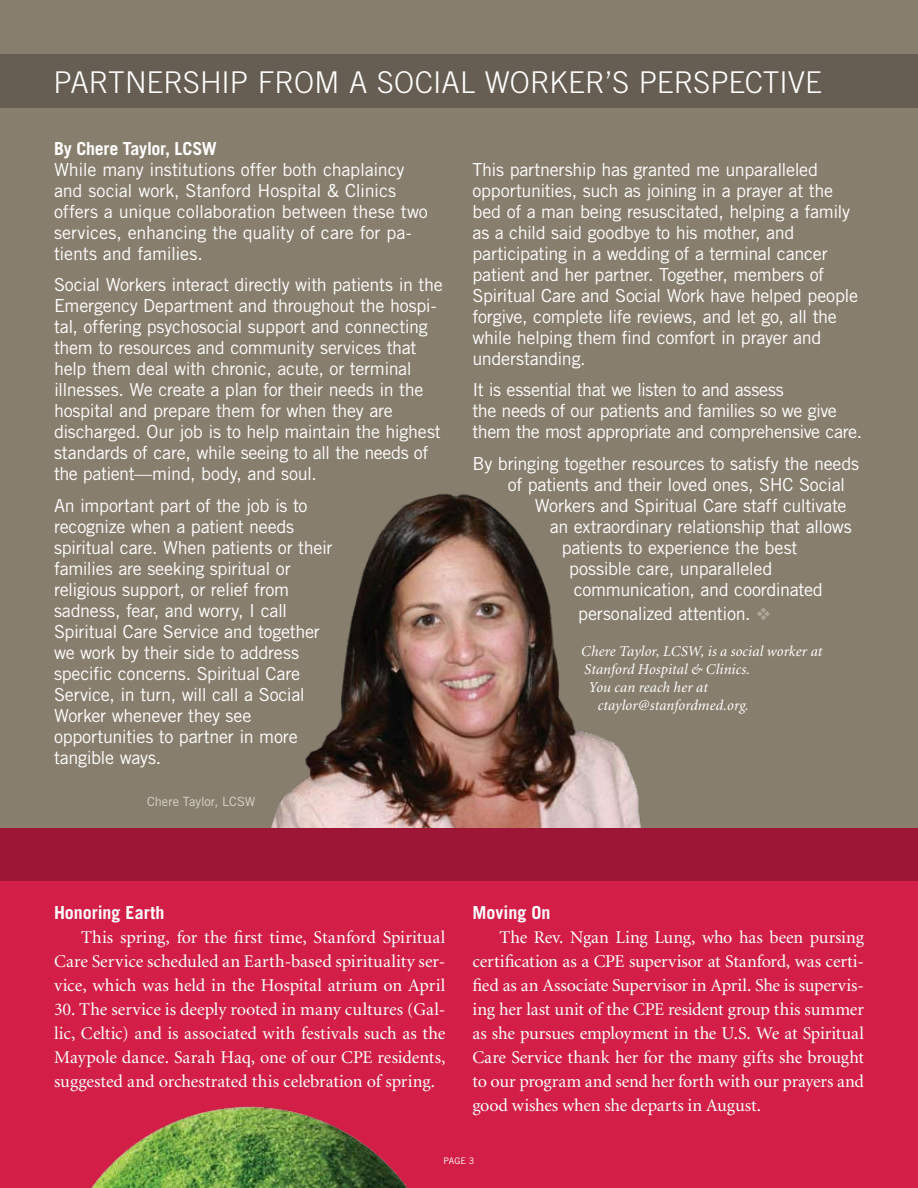
<style>
.page{position:relative;width:918px;height:1188px;background:#fff}
.page>*{position:absolute;margin:0;border:0;box-sizing:border-box;transform-origin:0 0}
.t1{font:300 30px "Trade Gothic";letter-spacing:.005em;color:#fff}
.t2{font:18px/21px "Trade Gothic";letter-spacing:-.02em;color:#fff}
.t3{font:18px/24px "Minion";color:#fff;text-align:justify}
.t4{font:700 18px "Trade Gothic";letter-spacing:-.005em;color:#fff}
.t5{font:italic 15px "Minion";letter-spacing:.005em;color:#fff}
.t6{font:12.75px "Trade Gothic";letter-spacing:-.005em;color:#d9d4cb}
.t7{font:9px "Trade Gothic";color:#fff}
.s1{color:#afa799}
</style>
<div class="page">
<div style="left:0;top:827px;width:918px;height:361px;background:#d31e47"></div>
<div style="left:0;top:827px;width:918px;height:54px;background:#9e1635"></div>
<img style="left:91px;top:1106px;width:317px;height:82px">
<div style="left:0;top:0;width:918px;height:827px;background:#887e6e"></div>
<div style="left:0;top:54px;width:918px;height:54px;background:#665e52"></div>
<img style="left:271px;top:493px;width:370px;height:334px">
<h1 class="t1" style="left:53px;top:64px;width:36px">PARTNERSHIP</h1>
<h1 class="t1" style="left:258px;top:64px;width:19px">FRO</h1>
<h1 class="t1" style="left:314px;top:64px;width:97px">M A SOCIAL</h1>
<h1 class="t1" style="left:485px;top:64px;width:22px">WOR</h1>
<h1 class="t1" style="left:550px;top:64px;width:125px">KER’S PERSPECTIVE</h1>
<p class="t4" style="left:54px;top:137px;width:164px">By Chere Taylor, LCSW</p>
<p class="t2" style="left:54px;top:158px;width:375px">While many institutions offer both chaplaincy and social work, Stanford Hospital &amp; Clinics offers a unique collaboration between these two services, enhancing the quality of care for pa&shy;tients and families.</p>
<p class="t2" style="left:54px;top:274px;width:390px">Social Workers interact directly with patients in the Emergency Department and throughout the hospi&shy;tal, offering psychosocial support and connecting them to resources and community services that help them deal with chronic, acute, or terminal illnesses. We create a plan for their needs in the hospital and prepare them for when they are discharged. Our job is to help maintain the highest standards of care, while seeing to all the needs of the patient—mind, body, and soul.</p>
<p class="t2" style="left:54px;top:494px;width:280px">An important part of the job is to recognize when a patient needs spiritual care. When patients or their families are seeking spiritual or religious support, or relief from sadness, fear, and worry, I call<br>Spiritual Care Service and together we work by their side to address specific concerns. Spiritual Care<br>Service, in turn, will call a Social<br>Worker whenever they see opportunities to partner in more tangible ways.</p>
<p class="t6" style="left:147px;top:794px;width:110px">Chere Taylor, LCSW</p>
<p class="t2" style="left:472px;top:159px;width:387px">This partnership has granted me unparalleled opportunities, such as joining in a prayer at the bed of a man being resuscitated, helping a family as a child said goodbye to his mother, and participating in a wedding of a terminal cancer patient and her partner. Together, members of Spiritual Care and Social Work have helped people forgive, complete life reviews, and let go, all the while helping them find comfort in prayer and understanding.</p>
<p class="t2" style="left:472px;top:379px;width:391px">It is essential that we listen to and assess<br>the needs of our patients and families so we give them the most appropriate and comprehensive care.</p>
<p class="t2" style="left:473px;top:453px;width:388px">By bringing together resources to satisfy the needs</p>
<p class="t2" style="left:508px;top:474px;width:339px">of patients and their loved ones, SHC Social</p>
<p class="t2" style="left:535px;top:495px;width:313px">Workers and Spiritual Care staff cultivate</p>
<p class="t2" style="left:550px;top:516px;width:304px">an extraordinary relationship that allows</p>
<p class="t2" style="left:562px;top:537px;width:237px">patients to experience the best</p>
<p class="t2" style="left:569px;top:558px;width:205px">possible care, unparalleled</p>
<p class="t2" style="left:574px;top:579px;width:251px">communication, and coordinated</p>
<p class="t2" style="left:578px;top:603px;width:194px">personalized attention. <span class="s1">❖</span></p>
<p class="t5" style="left:581px;top:643px;width:243px">Chere Taylor, LCSW, is a social worker at</p>
<p class="t5" style="left:584px;top:661px;width:167px">Stanford Hospital &amp; Clinics.</p>
<p class="t5" style="left:589px;top:679px;width:121px">You can reach her at</p>
<p class="t5" style="left:598px;top:697px;width:153px">ctaylor@stanfordmed.org.</p>
<p class="t4" style="left:54px;top:901px;width:112px">Honoring Earth</p>
<p class="t3" style="left:54px;top:926px;width:393px;text-indent:27px">This spring, for the first time, Stanford Spiritual Care Service scheduled an Earth-based spirituality ser&shy;vice, which was held in the Hospital atrium on April</p>
<p class="t3" style="left:54px;top:998px;width:393px">30. The service is deeply rooted in many cultures (Gal&shy;lic, Celtic) and is associated with festivals such as the Maypole dance. Sarah Haq, one of our CPE residents, suggested and orchestrated this celebration of spring.</p>
<p class="t4" style="left:472px;top:901px;width:79px">Moving On</p>
<p class="t3" style="left:472px;top:926px;width:393px;text-indent:27px">The Rev. Ngan Ling Lung, who has been pursing certification as a CPE supervisor at Stanford, was certi&shy;fied as an Associate Supervisor in April. She is supervis&shy;ing her last unit of the CPE resident group this summer as she pursues employment in the U.S. We at Spiritual Care Service thank her for the many gifts she brought to our program and send her forth with our prayers and good wishes when she departs in August.</p>
<p class="t7" style="left:444px;top:1156px;width:32px">PAGE 3</p>
</div>
